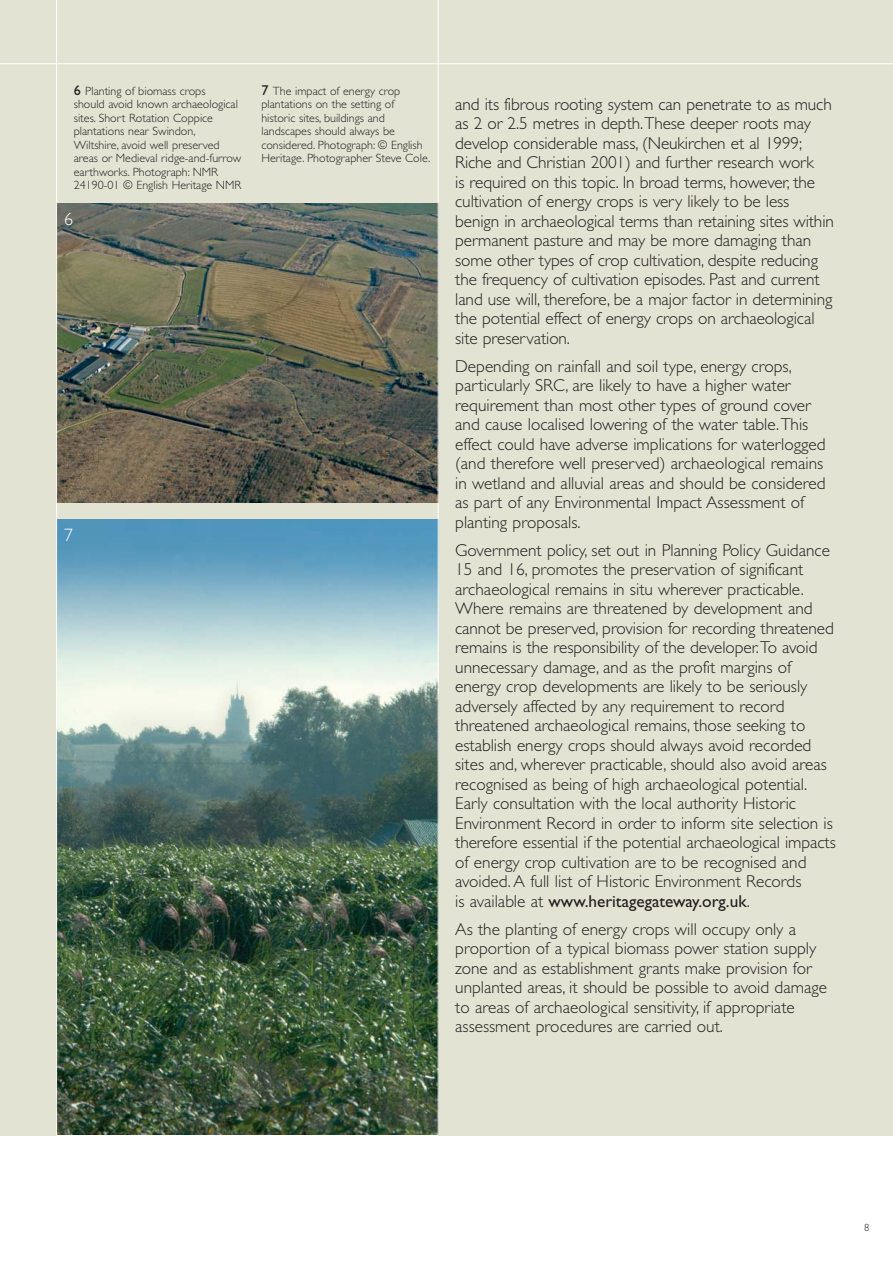
<style>
.page{position:relative;width:893px;height:1263px;background:#fff}
.page>*{position:absolute;margin:0;border:0;box-sizing:border-box;transform-origin:0 0}
.t1{font:300 18px "Gill Sans";color:#fff}
.t2{font:300 17.25px/19.5px "Gill Sans";color:#231f20}
.t3{font:300 12px/13.5px "Gill Sans";color:#231f20}
.t4{font:300 10.5px "Gill Sans";color:#231f20}
.s1{font-weight:400;font-size:14.25px}
.s2{font-weight:400}
</style>
<div class="page">
<div style="left:0;top:0;width:892px;height:1135px;background:#e2e3d3"></div>
<hr style="left:0;top:63px;width:892px;height:1px;background:#fff">
<img style="left:57px;top:203px;width:381px;height:300px">
<img style="left:57px;top:520px;width:381px;height:615px">
<hr style="left:56px;top:0;width:1px;height:1135px;background:#fff">
<hr style="left:438px;top:0;width:1px;height:1135px;background:#fff">
<p class="t3" style="left:74px;top:85px;width:169px"><span class="s1">6</span> Planting of biomass crops<br>should avoid known archaeological sites. Short Rotation Coppice plantations near Swindon,<br>Wiltshire, avoid well preserved areas or Medieval ridge-and-furrow earthworks. Photograph: NMR<br>24190-01 © English Heritage NMR</p>
<p class="t3" style="left:261px;top:85px;width:170px"><span class="s1">7</span> The impact of energy crop plantations on the setting of historic sites, buildings and landscapes should always be considered. Photograph: © English<br>Heritage. Photographer Steve Cole.</p>
<p class="t1" style="left:64px;top:212px;width:10px">6</p>
<p class="t1" style="left:64px;top:529px;width:10px">7</p>
<p class="t2" style="left:455px;top:96px;width:380px">and its fibrous rooting system can penetrate to as much as 2 or 2.5 metres in depth.These deeper roots may develop considerable mass, (Neukirchen et al 1999; Riche and Christian 2001) and further research work<br>is required on this topic. In broad terms, however, the cultivation of energy crops is very likely to be less benign in archaeological terms than retaining sites within permanent pasture and may be more damaging than some other types of crop cultivation, despite reducing the frequency of cultivation episodes. Past and current land use will, therefore, be a major factor in determining the potential effect of energy crops on archaeological site preservation.</p>
<p class="t2" style="left:455px;top:358px;width:372px">Depending on rainfall and soil type, energy crops, particularly SRC, are likely to have a higher water requirement than most other types of ground cover and cause localised lowering of the water table.This effect could have adverse implications for waterlogged (and therefore well preserved) archaeological remains in wetland and alluvial areas and should be considered as part of any Environmental Impact Assessment of planting proposals.</p>
<p class="t2" style="left:455px;top:542px;width:382px">Government policy, set out in Planning Policy Guidance 15 and 16, promotes the preservation of significant archaeological remains in situ wherever practicable.<br>Where remains are threatened by development and cannot be preserved, provision for recording threatened remains is the responsibility of the developer.To avoid unnecessary damage, and as the profit margins of energy crop developments are likely to be seriously adversely affected by any requirement to record threatened archaeological remains, those seeking to establish energy crops should always avoid recorded sites and, wherever practicable, should also avoid areas recognised as being of high archaeological potential.<br>Early consultation with the local authority Historic Environment Record in order to inform site selection is therefore essential if the potential archaeological impacts of energy crop cultivation are to be recognised and avoided. A full list of Historic Environment Records<br>is available at <span class="s2">www.heritagegateway.org.uk</span>.</p>
<p class="t2" style="left:455px;top:921px;width:373px">As the planting of energy crops will occupy only a proportion of a typical biomass power station supply zone and as establishment grants make provision for unplanted areas, it should be possible to avoid damage to areas of archaeological sensitivity, if appropriate assessment procedures are carried out.</p>
<p class="t4" style="left:864px;top:1223px;width:7px">8</p>
</div>
